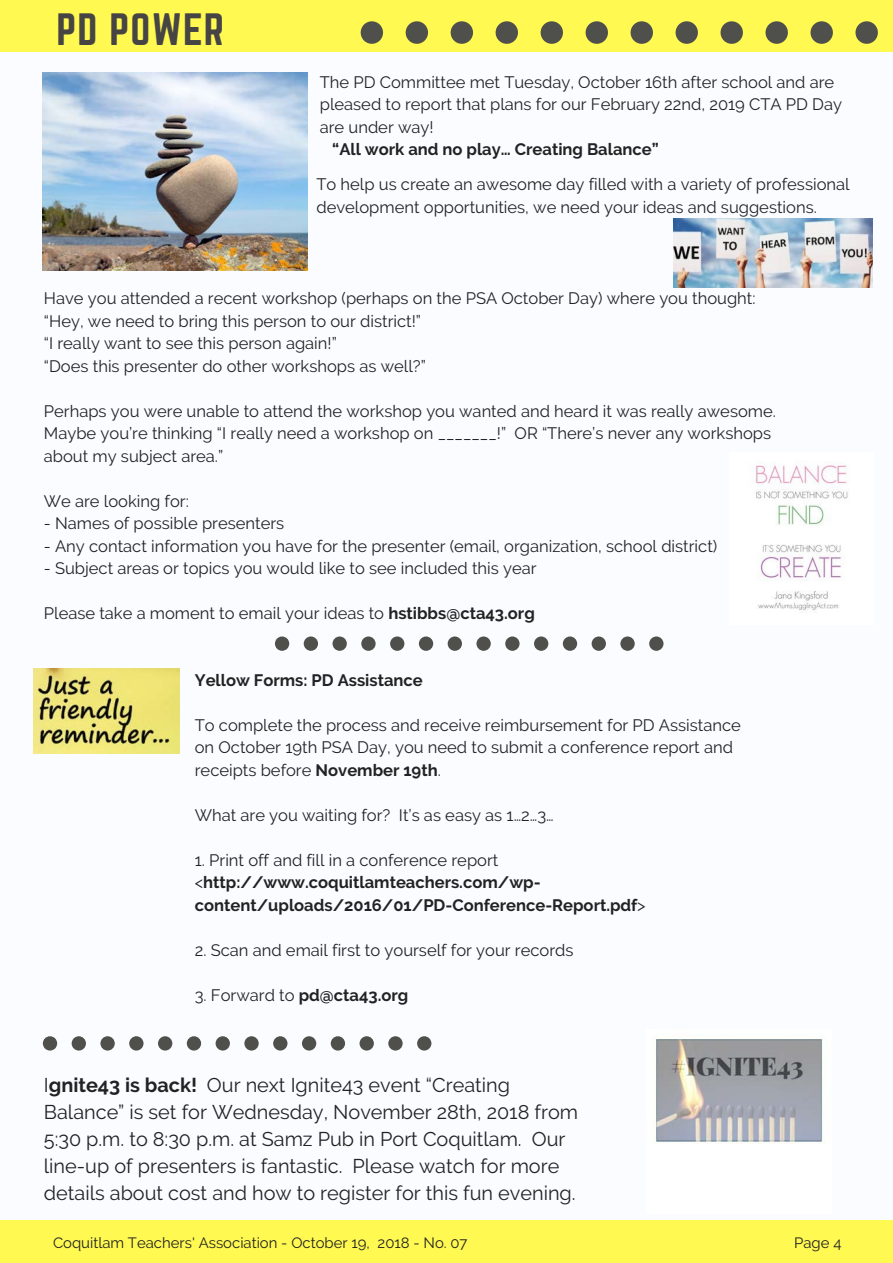
<style>
.page{position:relative;width:893px;height:1263px;background:#fafcff}
.page>*{position:absolute;margin:0;border:0;box-sizing:border-box;transform-origin:0 0}
.t1{font:39.75px "Norwester";letter-spacing:.03em;color:#464544}
.t2{font:19.8px/27px "Raleway";color:#222}
.t3{font:16.5px/22.5px "Raleway";color:#222}
.t4{font:700 16.5px/22.5px "Raleway";color:#222}
.t5{font:14.85px "Raleway";color:#222}
.s1{font-weight:700}
.s2{font-weight:400}
</style>
<div class="page">
<div style="left:0;top:1221px;width:893px;height:42px;background:#fff952"></div>
<div style="left:0;top:0;width:893px;height:52px;background:#fff952"></div>
<div style="left:586px;top:22px;width:22px;height:22px;background:#4f4f4b;border-radius:50%"></div>
<div style="left:631px;top:22px;width:22px;height:22px;background:#4f4f4b;border-radius:50%"></div>
<div style="left:541px;top:22px;width:22px;height:22px;background:#4f4f4b;border-radius:50%"></div>
<div style="left:720px;top:22px;width:23px;height:22px;background:#4f4f4b;border-radius:50%"></div>
<svg style="left:361px;top:22px;width:22px;height:22px"></svg>
<div style="left:765px;top:22px;width:23px;height:22px;background:#4f4f4b;border-radius:50%"></div>
<div style="left:406px;top:22px;width:22px;height:22px;background:#4f4f4b;border-radius:50%"></div>
<div style="left:451px;top:22px;width:22px;height:22px;background:#4f4f4b;border-radius:50%"></div>
<div style="left:496px;top:22px;width:22px;height:22px;background:#4f4f4b;border-radius:50%"></div>
<div style="left:676px;top:22px;width:22px;height:22px;background:#4f4f4b;border-radius:50%"></div>
<div style="left:855px;top:22px;width:23px;height:22px;background:#4f4f4b;border-radius:50%"></div>
<div style="left:810px;top:22px;width:23px;height:22px;background:#4f4f4b;border-radius:50%"></div>
<img style="left:653px;top:1039px;width:172px;height:105px">
<img style="left:43px;top:72px;width:264px;height:198px">
<img style="left:755px;top:463px;width:93px;height:147px">
<div style="left:419px;top:637px;width:14px;height:14px;background:#4f4f4b;border-radius:50%"></div>
<div style="left:448px;top:637px;width:14px;height:14px;background:#4f4f4b;border-radius:50%"></div>
<div style="left:390px;top:637px;width:14px;height:14px;background:#4f4f4b;border-radius:50%"></div>
<div style="left:505px;top:637px;width:15px;height:14px;background:#4f4f4b;border-radius:50%"></div>
<svg style="left:275px;top:637px;width:14px;height:14px"></svg>
<div style="left:534px;top:637px;width:14px;height:14px;background:#4f4f4b;border-radius:50%"></div>
<div style="left:304px;top:637px;width:14px;height:14px;background:#4f4f4b;border-radius:50%"></div>
<div style="left:332px;top:637px;width:15px;height:14px;background:#4f4f4b;border-radius:50%"></div>
<div style="left:361px;top:637px;width:15px;height:14px;background:#4f4f4b;border-radius:50%"></div>
<div style="left:476px;top:637px;width:15px;height:14px;background:#4f4f4b;border-radius:50%"></div>
<div style="left:592px;top:637px;width:14px;height:14px;background:#4f4f4b;border-radius:50%"></div>
<div style="left:620px;top:637px;width:15px;height:14px;background:#4f4f4b;border-radius:50%"></div>
<div style="left:563px;top:637px;width:14px;height:14px;background:#4f4f4b;border-radius:50%"></div>
<div style="left:649px;top:637px;width:14px;height:14px;background:#4f4f4b;border-radius:50%"></div>
<img style="left:673px;top:218px;width:200px;height:69px">
<img style="left:34px;top:669px;width:145px;height:84px">
<div style="left:187px;top:1036px;width:14px;height:14px;background:#4f4f4b;border-radius:50%"></div>
<div style="left:216px;top:1036px;width:14px;height:14px;background:#4f4f4b;border-radius:50%"></div>
<div style="left:158px;top:1036px;width:14px;height:14px;background:#4f4f4b;border-radius:50%"></div>
<div style="left:273px;top:1036px;width:14px;height:14px;background:#4f4f4b;border-radius:50%"></div>
<svg style="left:43px;top:1036px;width:14px;height:14px"></svg>
<div style="left:302px;top:1036px;width:14px;height:14px;background:#4f4f4b;border-radius:50%"></div>
<div style="left:72px;top:1036px;width:14px;height:14px;background:#4f4f4b;border-radius:50%"></div>
<div style="left:100px;top:1036px;width:15px;height:14px;background:#4f4f4b;border-radius:50%"></div>
<div style="left:129px;top:1036px;width:15px;height:14px;background:#4f4f4b;border-radius:50%"></div>
<div style="left:244px;top:1036px;width:15px;height:14px;background:#4f4f4b;border-radius:50%"></div>
<div style="left:360px;top:1036px;width:14px;height:14px;background:#4f4f4b;border-radius:50%"></div>
<div style="left:388px;top:1036px;width:15px;height:14px;background:#4f4f4b;border-radius:50%"></div>
<div style="left:331px;top:1036px;width:14px;height:14px;background:#4f4f4b;border-radius:50%"></div>
<div style="left:417px;top:1036px;width:14px;height:14px;background:#4f4f4b;border-radius:50%"></div>
<h1 class="t1" style="left:56px;top:10px;width:169px">PD POWER</h1>
<p class="t3" style="left:320px;top:71px;width:524px">The PD Committee met Tuesday, October 16th after school and are pleased to report that plans for our February 22nd, 2019 CTA PD Day are under way!</p>
<p class="t4" style="left:332px;top:138px;width:328px">“All work and no play… Creating Balance”</p>
<p class="t3" style="left:316px;top:173px;width:535px">To help us create an awesome day filled with a variety of professional development opportunities, we need your ideas and suggestions.</p>
<p class="t3" style="left:44px;top:287px;width:713px">Have you attended a recent workshop (perhaps on the PSA October Day) where you thought: “Hey, we need to bring this person to our district!”<br>“I really want to see this person again!”<br>“Does this presenter do other workshops as well?”</p>
<p class="t3" style="left:44px;top:400px;width:733px">Perhaps you were unable to attend the workshop you wanted and heard it was really awesome.<br>Maybe you’re thinking “I really need a workshop on _______!” OR “There’s never any workshops about my subject area.”</p>
<p class="t3" style="left:44px;top:490px;width:146px">We are looking for:</p>
<p class="t3" style="left:44px;top:512px;width:242px">- Names of possible presenters</p>
<p class="t3" style="left:44px;top:535px;width:675px">- Any contact information you have for the presenter (email, organization, school district)</p>
<p class="t3" style="left:44px;top:557px;width:494px">- Subject areas or topics you would like to see included this year</p>
<p class="t3" style="left:44px;top:602px;width:492px">Please take a moment to email your ideas to <span class="s1">hstibbs@cta43.org</span></p>
<p class="t4" style="left:195px;top:669px;width:230px">Yellow Forms: PD Assistance</p>
<p class="t3" style="left:195px;top:714px;width:548px">To complete the process and receive reimbursement for PD Assistance on October 19th PSA Day, you need to submit a conference report and receipts before <span class="s1">November 19th</span>.</p>
<p class="t3" style="left:195px;top:804px;width:360px">What are you waiting for? It’s as easy as 1…2…3…</p>
<p class="t4" style="left:195px;top:849px;width:452px"><span class="s2">1. Print off and fill in a conference report &lt;</span>http://www.coquitlamteachers.com/wp&shy;content/uploads/2016/01/PD-Conference-Report.pdf<span class="s2">&gt;</span></p>
<p class="t3" style="left:195px;top:939px;width:380px">2. Scan and email first to yourself for your records</p>
<p class="t4" style="left:195px;top:984px;width:215px"><span class="s2">3. Forward to</span> pd@cta43.org</p>
<p class="t2" style="left:44px;top:1072px;width:536px">I<span class="s1">gnite43 is back!</span> Our next Ignite43 event “Creating Balance” is set for Wednesday, November 28th, 2018 from 5:30 p.m. to 8:30 p.m. at Samz Pub in Port Coquitlam. Our line-up of presenters is fantastic. Please watch for more details about cost and how to register for this fun evening.</p>
<p class="t5" style="left:53px;top:1234px;width:416px">Coquitlam Teachers' Association - October 19, 2018 - No. 07</p>
<p class="t5" style="left:794px;top:1234px;width:49px">Page 4</p>
</div>
